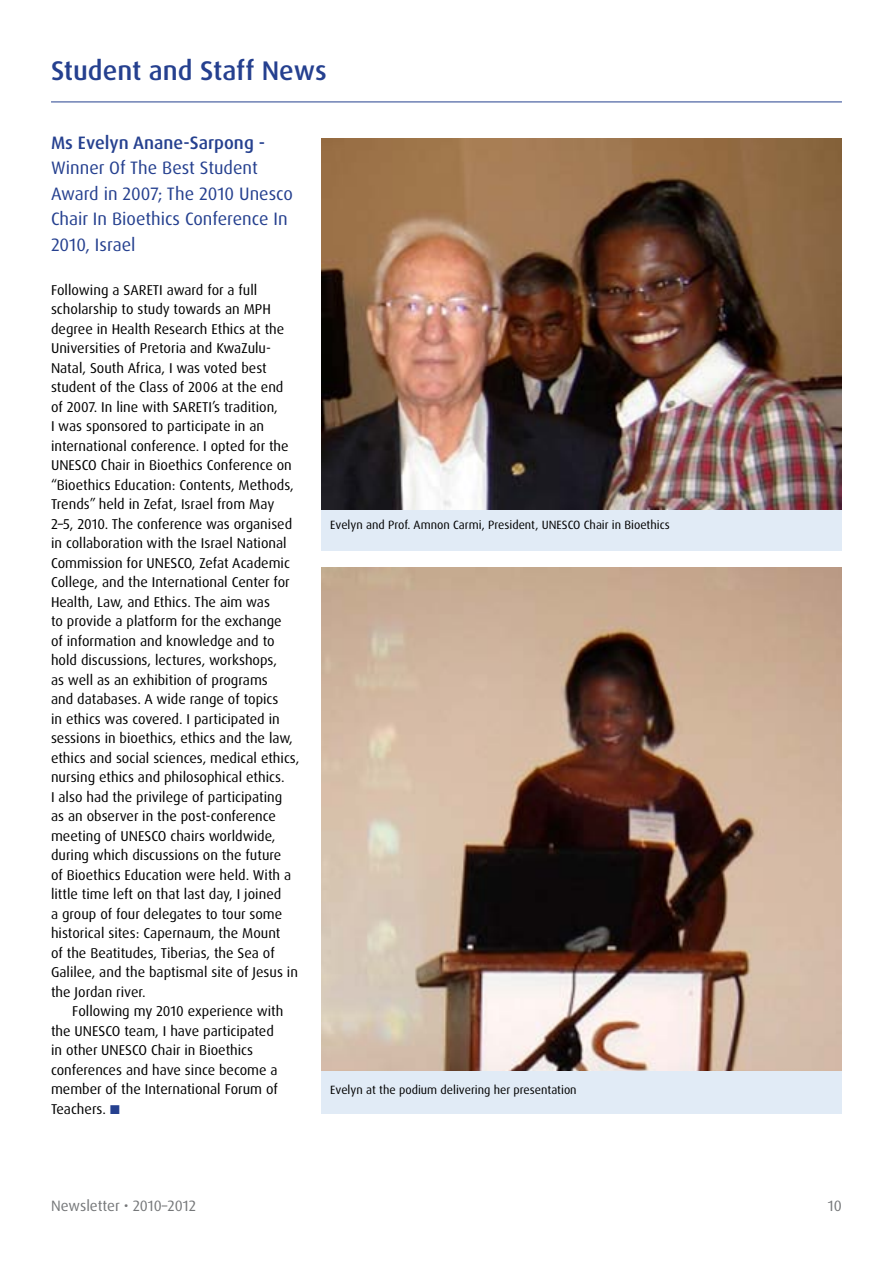
<style>
.page{position:relative;width:893px;height:1263px;background:#fff}
.page>*{position:absolute;margin:0;border:0;box-sizing:border-box;transform-origin:0 0}
.t1{font:500 27px "Dax Pro";color:#25408f}
.t2{font:18px/25.5px "Dax Pro";color:#25408f}
.t3{font:500 18px "Dax Pro";color:#25408f}
.t4{font:15px "Dax Pro";color:#757779}
.t5{font:14.25px/19.5px "Dax Pro";color:#000}
.t6{font:12px "Dax Pro";color:#000}
.s1{color:#25408f}
</style>
<div class="page">
<hr style="left:51px;top:102px;width:791px;height:1px;background:#25408f">
<div style="left:322px;top:507px;width:520px;height:43px;background:#e1ebf6"></div>
<div style="left:322px;top:1070px;width:520px;height:44px;background:#e1ebf6"></div>
<img style="left:322px;top:139px;width:520px;height:370px">
<img style="left:322px;top:568px;width:520px;height:502px">
<h1 class="t1" style="left:51px;top:53px;width:277px">Student and Staff News</h1>
<p class="t3" style="left:51px;top:131px;width:216px">Ms Evelyn Anane-Sarpong -</p>
<p class="t2" style="left:51px;top:155px;width:243px">Winner Of The Best Student<br>Award in 2007; The 2010 Unesco<br>Chair In Bioethics Conference In<br>2010, Israel</p>
<p class="t5" style="left:51px;top:280px;width:250px">Following a SARETI award for a full scholarship to study towards an MPH degree in Health Research Ethics at the Universities of Pretoria and KwaZulu-Natal, South Africa, I was voted best student of the Class of 2006 at the end<br>of 2007. In line with SARETI’s tradition,<br>I was sponsored to participate in an international conference. I opted for the UNESCO Chair in Bioethics Conference on “Bioethics Education: Contents, Methods, Trends” held in Zefat, Israel from May 2–5, 2010. The conference was organised in collaboration with the Israel National Commission for UNESCO, Zefat Academic College, and the International Center for Health, Law, and Ethics. The aim was<br>to provide a platform for the exchange<br>of information and knowledge and to hold discussions, lectures, workshops,<br>as well as an exhibition of programs<br>and databases. A wide range of topics<br>in ethics was covered. I participated in sessions in bioethics, ethics and the law, ethics and social sciences, medical ethics, nursing ethics and philosophical ethics.<br>I also had the privilege of participating<br>as an observer in the post-conference meeting of UNESCO chairs worldwide, during which discussions on the future<br>of Bioethics Education were held. With a little time left on that last day, I joined<br>a group of four delegates to tour some historical sites: Capernaum, the Mount<br>of the Beatitudes, Tiberias, the Sea of Galilee, and the baptismal site of Jesus in the Jordan river.</p>
<p class="t5" style="left:51px;top:1001px;width:234px;text-indent:21px">Following my 2010 experience with the UNESCO team, I have participated in other UNESCO Chair in Bioethics conferences and have since become a member of the International Forum of<br>Teachers. <span class="s1">■</span></p>
<p class="t6" style="left:330px;top:517px;width:341px">Evelyn and Prof. Amnon Carmi, President, UNESCO Chair in Bioethics</p>
<p class="t6" style="left:330px;top:1082px;width:248px">Evelyn at the podium delivering her presentation</p>
<p class="t4" style="left:51px;top:1196px;width:147px">Newsletter • 2010–2012</p>
<p class="t4" style="left:828px;top:1196px;width:16px">10</p>
</div>
